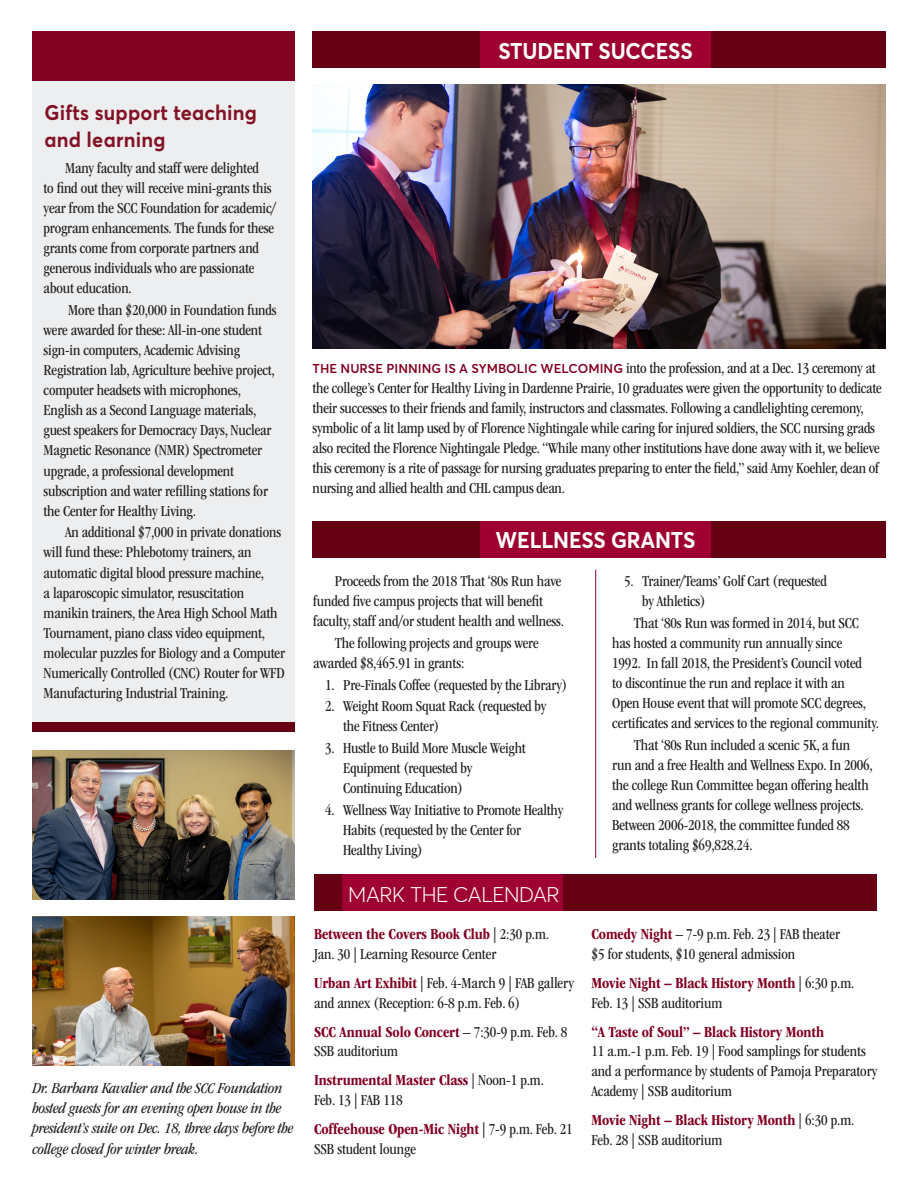
<style>
.page{position:relative;width:918px;height:1188px;background:#fff}
.page>*{position:absolute;margin:0;border:0;box-sizing:border-box;transform-origin:0 0}
.t1{font:700 22.5px "Averta";letter-spacing:-.01em;color:#fff;scale:.94 1}
.t2{font:700 21px/27px "Averta";letter-spacing:.01em;color:#821326;scale:.95 1}
.t3{font:300 21px "Averta";letter-spacing:-.02em;color:#fff}
.t4{font:condensed 15.75px/20.1px "ITC Garamond Std";letter-spacing:-.01em;color:#231f20}
.t5{font:italic condensed 15.75px/20.1px "ITC Garamond Std";letter-spacing:-.015em;color:#231f20}
.s1{font-family:"Averta";font-weight:600;font-stretch:normal;font-size:12.75px;color:#820123}
.s2{font-weight:700;color:#820123}
</style>
<div class="page">
<div style="left:32px;top:32px;width:263px;height:691px;background:#edeeef"></div>
<div style="left:32px;top:32px;width:263px;height:49px;background:#820123"></div>
<hr style="left:595px;top:570px;width:1px;height:288px;background:#820123">
<div style="left:313px;top:32px;width:573px;height:36px;background:#660013"></div>
<div style="left:313px;top:521px;width:573px;height:36px;background:#660013"></div>
<div style="left:32px;top:723px;width:263px;height:9px;background:#660013"></div>
<div style="left:481px;top:32px;width:230px;height:36px;background:#9e0131"></div>
<div style="left:481px;top:521px;width:230px;height:36px;background:#9e0131"></div>
<img style="left:313px;top:84px;width:573px;height:265px">
<div style="left:314px;top:875px;width:562px;height:36px;background:#660013"></div>
<div style="left:342px;top:875px;width:221px;height:36px;background:#9e0131"></div>
<img style="left:32px;top:751px;width:263px;height:149px">
<img style="left:32px;top:917px;width:263px;height:149px">
<p class="t2" style="left:44px;top:99px;width:225px">Gifts support teaching and learning</p>
<p class="t4" style="left:44px;top:158px;width:234px;text-indent:22px">Many faculty and staff were delighted<br>to find out they will receive mini-grants this year from the SCC Foundation for academic/ program enhancements. The funds for these grants come from corporate partners and generous individuals who are passionate about education.</p>
<p class="t4" style="left:44px;top:300px;width:235px;text-indent:25px">More than $20,000 in Foundation funds were awarded for these: All-in-one student sign-in computers, Academic Advising Registration lab, Agriculture beehive project, computer headsets with microphones, English as a Second Language materials, guest speakers for Democracy Days, Nuclear Magnetic Resonance (NMR) Spectrometer upgrade, a professional development subscription and water refilling stations for the Center for Healthy Living.</p>
<p class="t4" style="left:44px;top:522px;width:243px;text-indent:22px">An additional $7,000 in private donations will fund these: Phlebotomy trainers, an automatic digital blood pressure machine,<br>a laparoscopic simulator, resuscitation manikin trainers, the Area High School Math Tournament, piano class video equipment, molecular puzzles for Biology and a Computer Numerically Controlled (CNC) Router for WFD Manufacturing Industrial Training.</p>
<p class="t5" style="left:32px;top:1078px;width:263px">Dr. Barbara Kavalier and the SCC Foundation hosted guests for an evening open house in the president’s suite on Dec. 18, three days before the college closed for winter break.</p>
<p class="t1" style="left:498px;top:36px;width:208px">STUDENT SUCCESS</p>
<p class="t4" style="left:313px;top:358px;width:571px"><span class="s1">THE NURSE PINNING IS A SYMBOLIC WELCOMING</span> into the profession, and at a Dec. 13 ceremony at the college’s Center for Healthy Living in Dardenne Prairie, 10 graduates were given the opportunity to dedicate their successes to their friends and family, instructors and classmates. Following a candlelighting ceremony, symbolic of a lit lamp used by of Florence Nightingale while caring for injured soldiers, the SCC nursing grads also recited the Florence Nightingale Pledge. “While many other institutions have done away with it, we believe this ceremony is a rite of passage for nursing graduates preparing to enter the field,” said Amy Koehler, dean of nursing and allied health and CHL campus dean.</p>
<p class="t1" style="left:496px;top:526px;width:214px">WELLNESS GRANTS</p>
<p class="t4" style="left:313px;top:571px;width:252px;text-indent:22px">Proceeds from the 2018 That ‘80s Run have funded five campus projects that will benefit faculty, staff and/or student health and wellness.</p>
<p class="t4" style="left:313px;top:633px;width:227px;text-indent:22px">The following projects and groups were awarded $8,465.91 in grants:</p>
<p class="t4" style="left:325px;top:675px;width:244px">1. Pre-Finals Coffee (requested by the Library)</p>
<p class="t4" style="left:343px;top:696px;width:205px;text-indent:-18px">2. Weight Room Squat Rack (requested by the Fitness Center)</p>
<p class="t4" style="left:343px;top:738px;width:184px;text-indent:-18px">3. Hustle to Build More Muscle Weight<br>Equipment (requested by<br>Continuing Education)</p>
<p class="t4" style="left:343px;top:800px;width:222px;text-indent:-18px">4. Wellness Way Initiative to Promote Healthy<br>Habits (requested by the Center for<br>Healthy Living)</p>
<p class="t3" style="left:348px;top:880px;width:213px">MARK THE CALENDAR</p>
<p class="t4" style="left:314px;top:925px;width:237px"><span class="s2">Between the Covers Book Club</span> | 2:30 p.m.<br>Jan. 30 | Learning Resource Center</p>
<p class="t4" style="left:314px;top:973px;width:261px"><span class="s2">Urban Art Exhibit</span> | Feb. 4-March 9 | FAB gallery and annex (Reception: 6-8 p.m. Feb. 6)</p>
<p class="t4" style="left:314px;top:1022px;width:255px"><span class="s2">SCC Annual Solo Concert</span> – 7:30-9 p.m. Feb. 8<br>SSB auditorium</p>
<p class="t4" style="left:314px;top:1070px;width:231px"><span class="s2">Instrumental Master Class</span> | Noon-1 p.m.<br>Feb. 13 | FAB 118</p>
<p class="t4" style="left:314px;top:1119px;width:260px"><span class="s2">Coffeehouse Open-Mic Night</span> | 7-9 p.m. Feb. 21<br>SSB student lounge</p>
<p class="t4" style="left:642px;top:571px;width:186px;text-indent:-18px">5. Trainer/Teams’ Golf Cart (requested by Athletics)</p>
<p class="t4" style="left:612px;top:613px;width:268px;text-indent:22px">That ‘80s Run was formed in 2014, but SCC has hosted a community run annually since<br>1992. In fall 2018, the President’s Council voted<br>to discontinue the run and replace it with an<br>Open House event that will promote SCC degrees, certificates and services to the regional community.</p>
<p class="t4" style="left:612px;top:735px;width:262px;text-indent:22px">That ‘80s Run included a scenic 5K, a fun run and a free Health and Wellness Expo. In 2006, the college Run Committee began offering health and wellness grants for college wellness projects.<br>Between 2006-2018, the committee funded 88 grants totaling $69,828.24.</p>
<p class="t4" style="left:591px;top:925px;width:250px"><span class="s2">Comedy Night</span> – 7-9 p.m. Feb. 23 | FAB theater $5 for students, $10 general admission</p>
<p class="t4" style="left:591px;top:973px;width:265px"><span class="s2">Movie Night – Black History Month</span> | 6:30 p.m.<br>Feb. 13 | SSB auditorium</p>
<p class="t4" style="left:591px;top:1022px;width:288px"><span class="s2">“A Taste of Soul” – Black History Month<br></span>11 a.m.-1 p.m. Feb. 19 | Food samplings for students and a performance by students of Pamoja Preparatory Academy | SSB auditorium</p>
<p class="t4" style="left:591px;top:1110px;width:265px"><span class="s2">Movie Night – Black History Month</span> | 6:30 p.m.<br>Feb. 28 | SSB auditorium</p>
</div>
